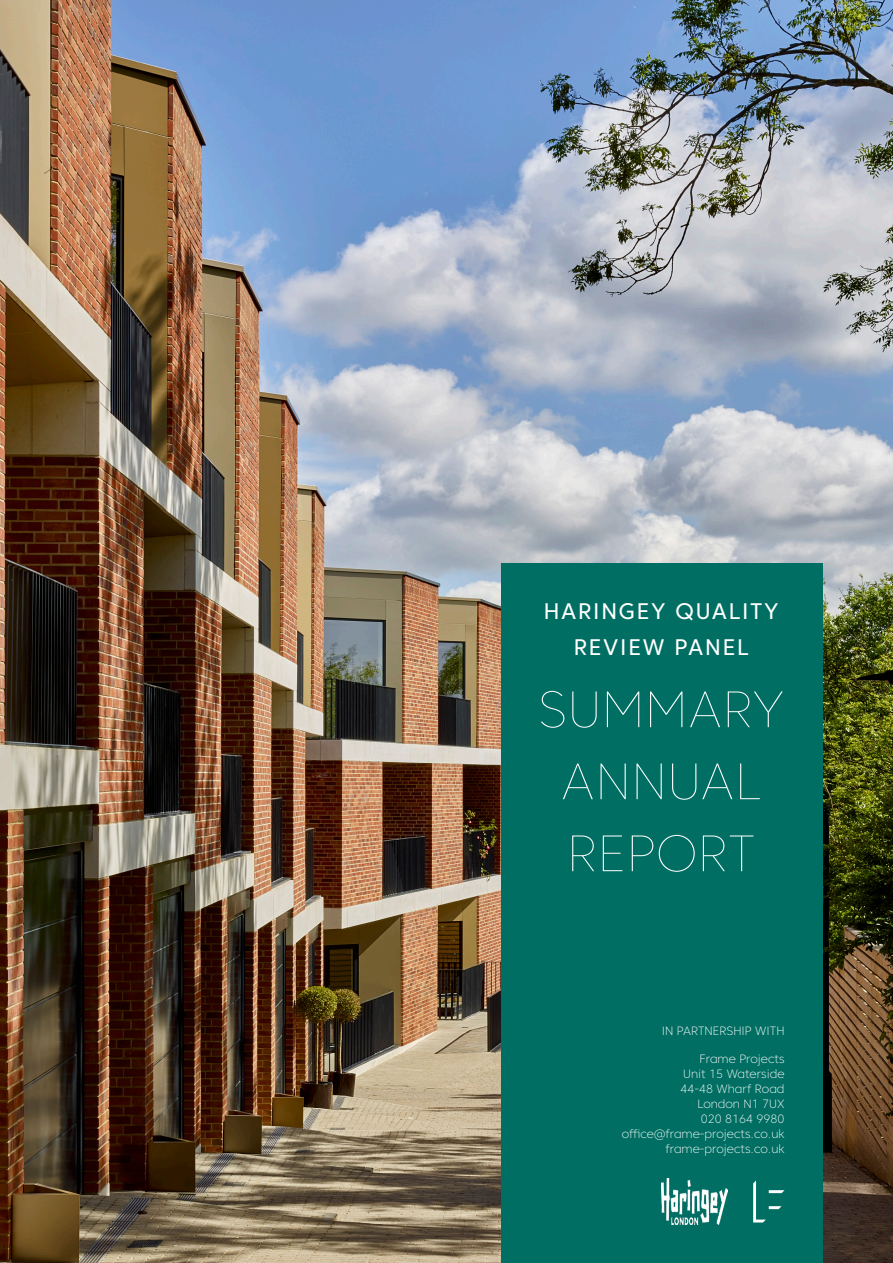
<style>
.page{position:relative;width:893px;height:1263px;background:#fff}
.page>*{position:absolute;margin:0;border:0;box-sizing:border-box;transform-origin:0 0}
.t1{font:100 51px "Core Sans C 15";letter-spacing:.02em;color:#fff}
.t2{font:22.5px/36px "Core Sans C 45";letter-spacing:.075em;color:#fff;text-align:center}
.t3{font:200 12px "Core Sans C 25";color:#fff}
</style>
<div class="page">
<img style="left:0;top:0;width:893px;height:1263px">
<div style="left:501px;top:563px;width:322px;height:700px;background:#006e63"></div>
<svg style="left:753px;top:1180px;width:31px;height:42px"></svg>
<img style="left:661px;top:1179px;width:67px;height:45px">
<p class="t2" style="left:544px;top:593px;width:236px">HARINGEY QUALITY<br>REVIEW PANEL</p>
<p class="t1" style="left:538px;top:677px;width:248px">SUMMARY</p>
<p class="t1" style="left:561px;top:749px;width:202px">ANNUAL</p>
<p class="t1" style="left:567px;top:821px;width:189px">REPORT</p>
<p class="t3" style="left:662px;top:1023px;width:124px">IN PARTNERSHIP WITH</p>
<p class="t3" style="left:700px;top:1051px;width:86px">Frame Projects</p>
<p class="t3" style="left:683px;top:1066px;width:103px">Unit 15 Waterside</p>
<p class="t3" style="left:680px;top:1081px;width:106px">44-48 Wharf Road</p>
<p class="t3" style="left:697px;top:1096px;width:89px">London N1 7UX</p>
<p class="t3" style="left:701px;top:1111px;width:85px">020 8164 9980</p>
<p class="t3" style="left:622px;top:1126px;width:164px">office@frame-projects.co.uk</p>
<p class="t3" style="left:665px;top:1141px;width:121px">frame-projects.co.uk</p>
</div>
